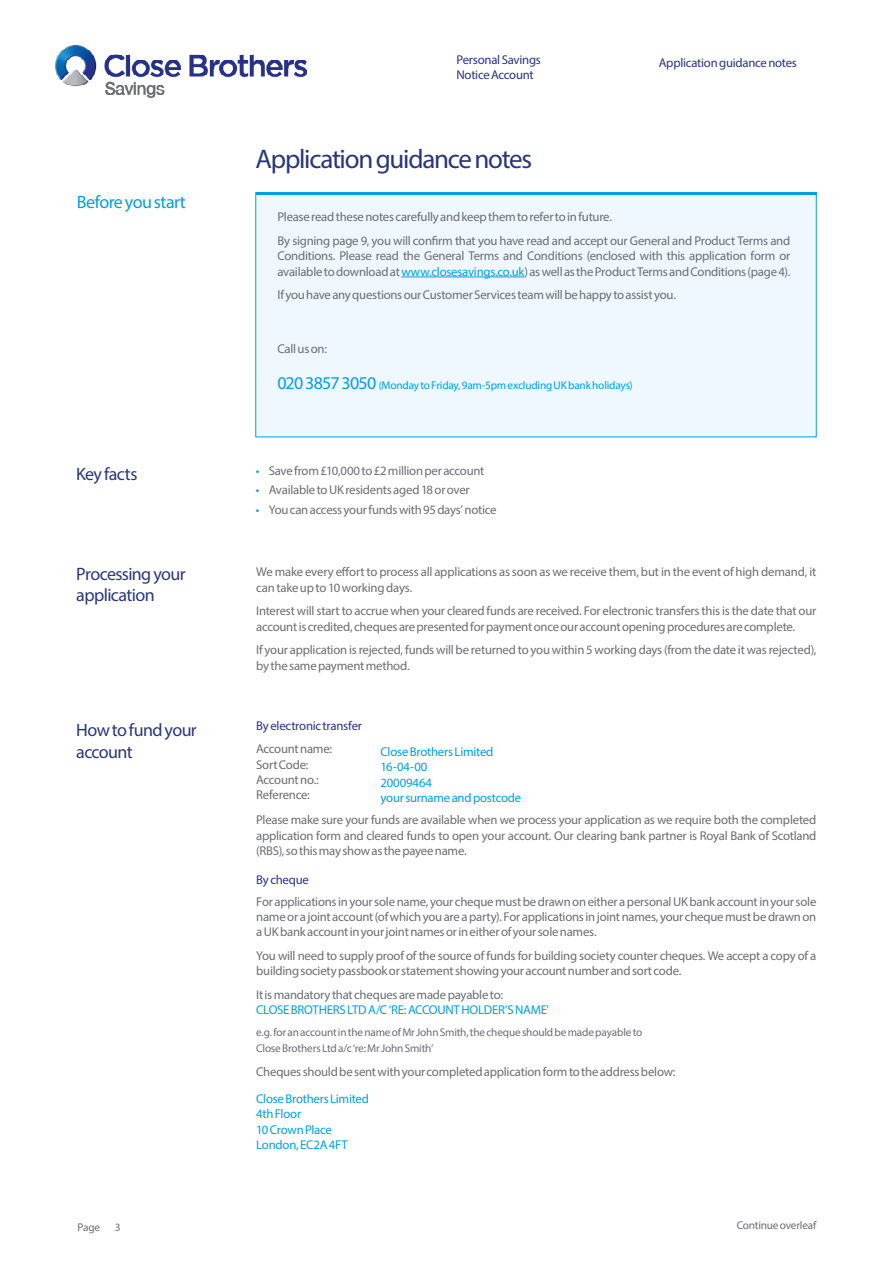
<style>
.page{position:relative;width:893px;height:1263px;background:#fff}
.page>*{position:absolute;margin:0;border:0;box-sizing:border-box;transform-origin:0 0}
.t1{font:27px "Myriad Pro";letter-spacing:-.045em;color:#29377a}
.t2{font:18px/21.6px "Myriad Pro";letter-spacing:-.035em;color:#29377a}
.t3{font:18px "Myriad Pro";letter-spacing:-.03em;color:#009fe3}
.t4{font:12.75px/15.3px "Myriad Pro";letter-spacing:-.02em;color:#6a6d71}
.t5{font:12.75px/15.3px "Myriad Pro";letter-spacing:-.02em;color:#009fe3}
.t6{font:12.75px/15.3px "Myriad Pro";letter-spacing:-.02em;color:#293481}
.t7{font:12.75px "Myriad Pro";letter-spacing:-.015em;color:#283286}
.t8{font:11.25px/15.3px "Myriad Pro";letter-spacing:-.015em;color:#6a6d71}
.t9{font:11.25px "Myriad Pro";letter-spacing:-.015em;color:#009fe3}
.s1{color:#009fe3}
.s2{font-size:18px}
</style>
<div class="page">
<div style="left:256px;top:192px;width:560px;height:245px;background:#eef8fe"></div>
<hr style="left:401px;top:277px;width:123px;height:1px;background:#009fe3">
<img style="left:56px;top:46px;width:251px;height:52px">
<hr style="left:256px;top:192px;width:560px;height:2px;background:#009fe3">
<p class="t6" style="left:456px;top:52px;width:86px">Personal Savings<br>Notice Account</p>
<p class="t6" style="left:659px;top:55px;width:140px">Application guidance notes</p>
<h1 class="t1" style="left:256px;top:142px;width:278px">Application guidance notes</h1>
<h2 class="t3" style="left:77px;top:191px;width:110px">Before you start</h2>
<p class="t4" style="left:277px;top:205px;width:514px;line-height:23.9px">Please read these notes carefully and keep them to refer to in future.<br>By signing page 9, you will confirm that you have read and accept our General and Product Terms and</p>
<p class="t4" style="left:277px;top:248px;width:514px">Conditions. Please read the General Terms and Conditions (enclosed with this application form or available to download at <span class="s1">www.closesavings.co.uk</span>) as well as the Product Terms and Conditions (page 4).</p>
<p class="t4" style="left:277px;top:287px;width:400px">If you have any questions our Customer Services team will be happy to assist you.</p>
<p class="t4" style="left:277px;top:340px;width:51px">Call us on:</p>
<p class="t9" style="left:277px;top:378px;width:357px"><span class="s2">020 3857 3050</span> (Monday to Friday, 9am-5pm excluding UK bank holidays)</p>
<h2 class="t2" style="left:76px;top:463px;width:63px">Key facts</h2>
<p class="t4" style="left:256px;top:462px;width:230px"><span class="s1">•</span> Save from £10,000 to £2 million per account</p>
<p class="t4" style="left:256px;top:482px;width:215px"><span class="s1">•</span> Available to UK residents aged 18 or over</p>
<p class="t4" style="left:256px;top:501px;width:242px"><span class="s1">•</span> You can access your funds with 95 days’ notice</p>
<h2 class="t2" style="left:76px;top:562px;width:111px">Processing your application</h2>
<p class="t4" style="left:256px;top:564px;width:562px">We make every effort to process all applications as soon as we receive them, but in the event of high demand, it can take up to 10 working days.</p>
<p class="t4" style="left:256px;top:603px;width:562px">Interest will start to accrue when your cleared funds are received. For electronic transfers this is the date that our account is credited, cheques are presented for payment once our account opening procedures are complete.</p>
<p class="t4" style="left:256px;top:642px;width:562px">If your application is rejected, funds will be returned to you within 5 working days (from the date it was rejected), by the same payment method.</p>
<h2 class="t2" style="left:76px;top:719px;width:122px">How to fund your account</h2>
<p class="t7" style="left:256px;top:717px;width:107px">By electronic transfer</p>
<p class="t4" style="left:256px;top:741px;width:77px">Account name:<br>Sort Code:<br>Account no.:<br>Reference:</p>
<p class="t5" style="left:381px;top:744px;width:142px">Close Brothers Limited<br>16-04-00<br>20009464<br>your surname and postcode</p>
<p class="t4" style="left:256px;top:812px;width:562px;text-align:justify">Please make sure your funds are available when we process your application as we require both the completed application form and cleared funds to open your account. Our clearing bank partner is Royal Bank of Scotland (RBS), so this may show as the payee name.</p>
<p class="t4" style="left:256px;top:893px;width:562px;text-align:justify">For applications in your sole name, your cheque must be drawn on either a personal UK bank account in your sole name or a joint account (of which you are a party). For applications in joint names, your cheque must be drawn on a UK bank account in your joint names or in either of your sole names.</p>
<p class="t4" style="left:256px;top:948px;width:562px">You will need to supply proof of the source of funds for building society counter cheques. We accept a copy of a building society passbook or statement showing your account number and sort code.</p>
<p class="t4" style="left:256px;top:987px;width:248px">It is mandatory that cheques are made payable to:</p>
<p class="t5" style="left:256px;top:1002px;width:295px">CLOSE BROTHERS LTD A/C ‘RE: ACCOUNT HOLDER’S NAME’</p>
<p class="t8" style="left:256px;top:1025px;width:388px">e.g. for an account in the name of Mr John Smith, the cheque should be made payable to<br>Close Brothers Ltd a/c ‘re: Mr John Smith’</p>
<p class="t4" style="left:256px;top:1063px;width:421px">Cheques should be sent with your completed application form to the address below:</p>
<p class="t7" style="left:256px;top:872px;width:54px">By cheque</p>
<p class="t5" style="left:256px;top:1091px;width:114px">Close Brothers Limited<br>4th Floor<br>10 Crown Place<br>London, EC2A 4FT</p>
<p class="t8" style="left:77px;top:1220px;width:24px">Page</p>
<p class="t8" style="left:115px;top:1220px;width:7px">3</p>
<p class="t8" style="left:737px;top:1218px;width:81px">Continue overleaf</p>
</div>
